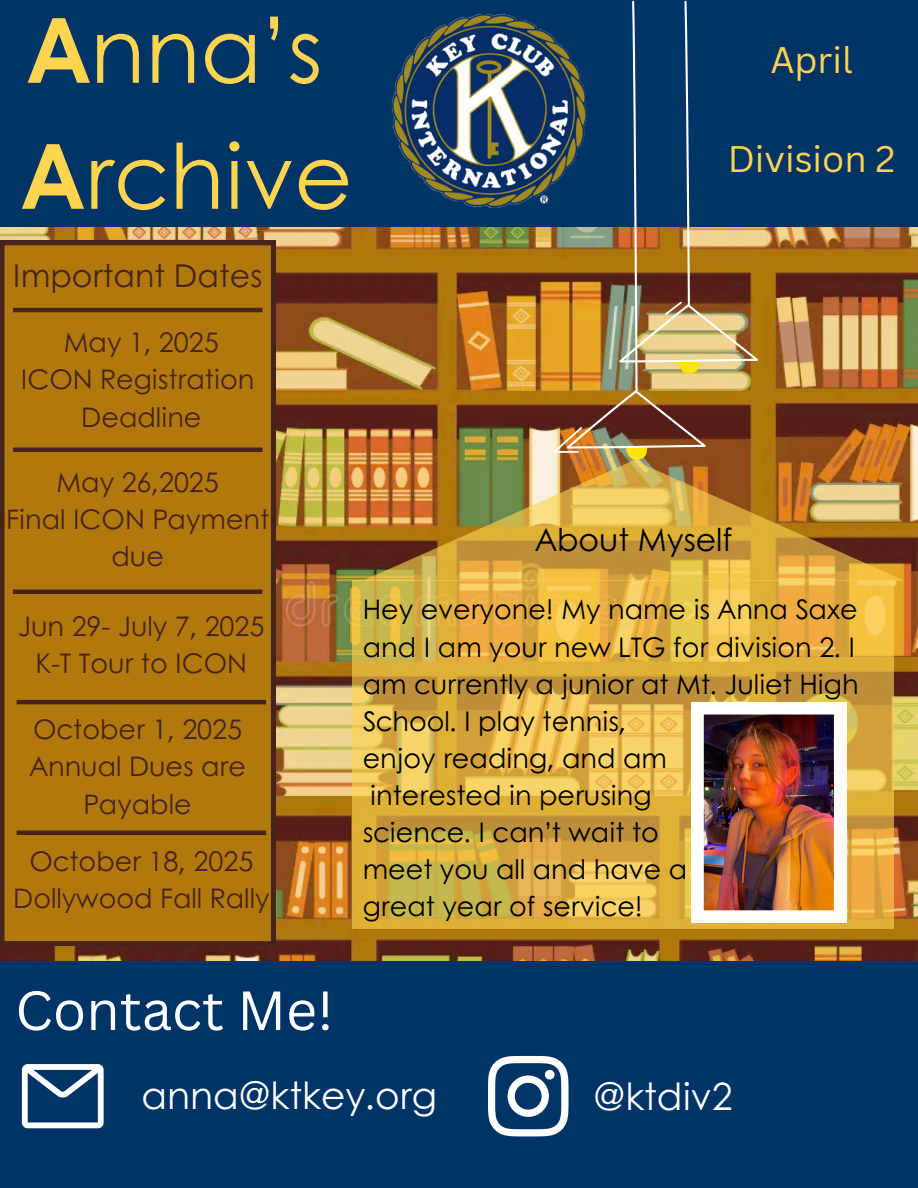
<style>
.page{position:relative;width:918px;height:1188px;background:#fff}
.page>*{position:absolute;margin:0;border:0;box-sizing:border-box;transform-origin:0 0}
.t1{font:90px/126px "Century Gothic";color:#fed450}
.t2{font:54px "Canva Sans";color:#fff}
.t3{font:37.5px "Century Gothic";color:#fff}
.t4{font:36px "Canva Sans";color:#fed450}
.t5{font:31.5px "Century Gothic";color:#47231e}
.t6{font:31.5px "Century Gothic";color:#000}
.t7{font:27px/37.2px "Century Gothic";color:#000}
.t8{font:27px/37.2px "Century Gothic";color:#47231e;text-align:center}
.s1{font-weight:700}
</style>
<div class="page">
<img style="left:0;top:227px;width:918px;height:734px">
<div style="left:0;top:0;width:918px;height:227px;background:#036"></div>
<div style="left:0;top:961px;width:918px;height:227px;background:#036"></div>
<svg style="left:627px;top:449px;width:20px;height:11px"></svg>
<svg style="left:567px;top:1px;width:191px;height:448px"></svg>
<svg style="left:665px;top:302px;width:17px;height:13px"></svg>
<svg style="left:553px;top:427px;width:29px;height:26px"></svg>
<img style="left:363px;top:460px;width:542px;height:121px">
<img style="left:391px;top:9px;width:198px;height:202px">
<svg style="left:352px;top:581px;width:542px;height:348px;background:#deb246"></svg>
<img style="left:691px;top:702px;width:155px;height:221px">
<div style="left:0;top:241px;width:275px;height:705px;background:#b0780d"></div>
<hr style="left:13px;top:308px;width:249px;height:4px;background:#47231e">
<hr style="left:13px;top:448px;width:249px;height:4px;background:#47231e">
<hr style="left:13px;top:590px;width:249px;height:4px;background:#47231e">
<hr style="left:17px;top:700px;width:249px;height:4px;background:#47231e">
<hr style="left:17px;top:831px;width:249px;height:4px;background:#47231e">
<svg style="left:22px;top:1064px;width:82px;height:64px"></svg>
<svg style="left:488px;top:1056px;width:81px;height:80px"></svg>
<div style="left:545px;top:1070px;width:10px;height:10px;background:#fff;border-radius:50%"></div>
<h1 class="t1" style="left:22px;top:-17px;width:332px"><span class="s1">A</span>nna’s<br><span class="s1">A</span>rchive</h1>
<p class="t4" style="left:770px;top:34px;width:84px">April</p>
<p class="t4" style="left:728px;top:133px;width:169px">Division 2</p>
<p class="t5" style="left:13px;top:251px;width:251px">Important Dates</p>
<p class="t8" style="left:64px;top:323px;width:156px">May 1, 2025</p>
<p class="t8" style="left:21px;top:360px;width:235px">ICON Registration</p>
<p class="t8" style="left:81px;top:397px;width:122px">Deadline</p>
<p class="t8" style="left:57px;top:462px;width:164px">May 26,2025</p>
<p class="t8" style="left:6px;top:500px;width:265px">Final ICON Payment due</p>
<p class="t8" style="left:18px;top:607px;width:248px">Jun 29- July 7, 2025</p>
<p class="t8" style="left:36px;top:644px;width:213px">K-T Tour to ICON</p>
<p class="t8" style="left:33px;top:710px;width:210px">October 1, 2025</p>
<p class="t8" style="left:29px;top:747px;width:218px">Annual Dues are<br>Payable</p>
<p class="t8" style="left:29px;top:841px;width:225px">October 18, 2025</p>
<p class="t8" style="left:13px;top:878px;width:258px">Dollywood Fall Rally</p>
<p class="t6" style="left:535px;top:516px;width:199px">About Myself</p>
<p class="t7" style="left:363px;top:590px;width:497px">Hey everyone! My name is Anna Saxe and I am your new LTG for division 2. I am currently a junior at Mt. Juliet High<br>School. I play tennis,</p>
<h3 class="t7" style="left:363px;top:738px;width:306px">enjoy reading, and am</h3>
<h3 class="t7" style="left:370px;top:775px;width:283px">interested in perusing</h3>
<p class="t7" style="left:363px;top:813px;width:298px">science. I can’t wait to</p>
<p class="t7" style="left:363px;top:850px;width:326px">meet you all and have a</p>
<h4 class="t7" style="left:363px;top:887px;width:282px">great year of service!</h4>
<p class="t2" style="left:15px;top:972px;width:320px">Contact Me!</p>
<h4 class="t3" style="left:141px;top:1067px;width:297px">anna@ktkey.org</h4>
<p class="t3" style="left:593px;top:1068px;width:141px">@ktdiv2</p>
</div>
